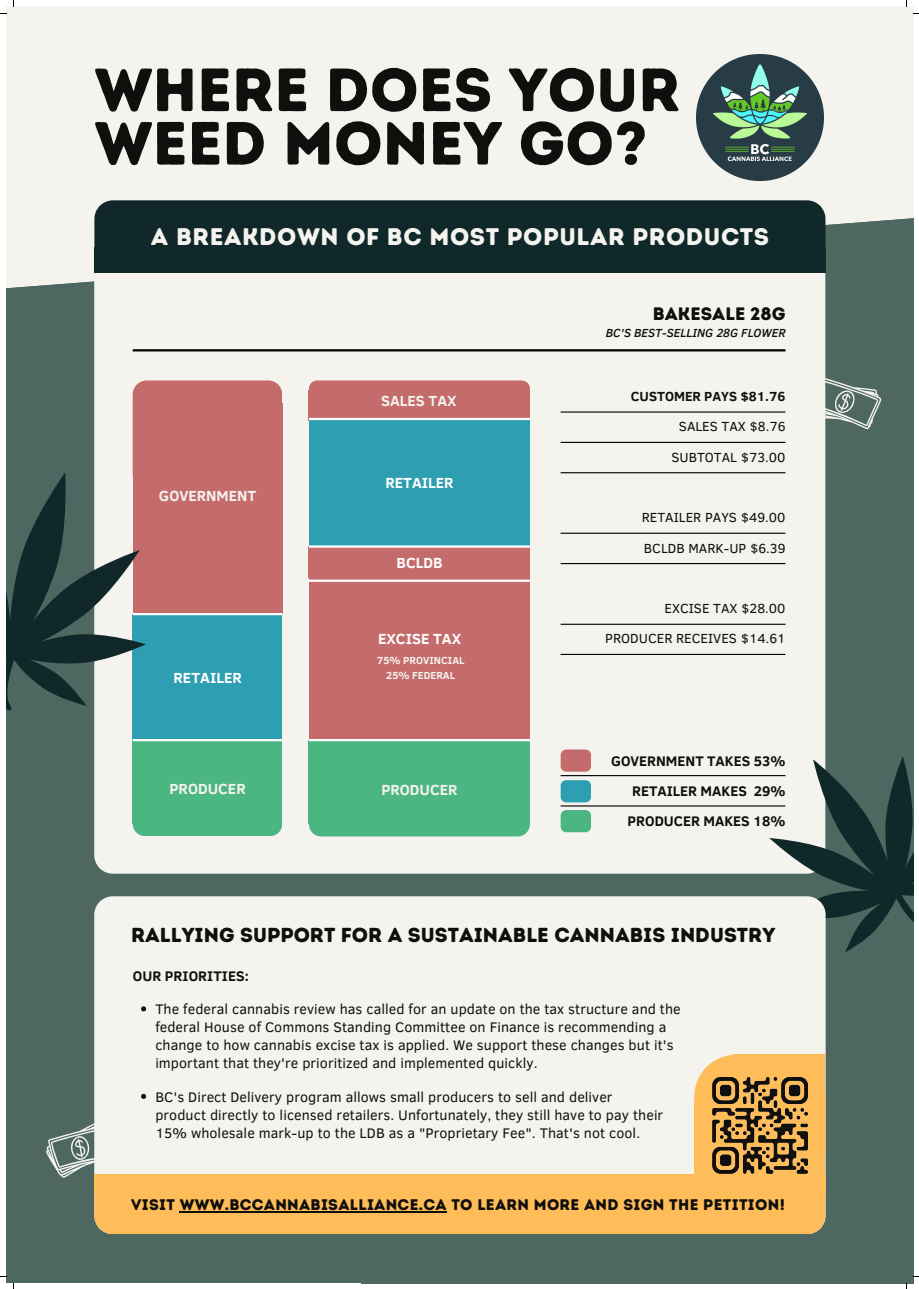
<style>
.page{position:relative;width:919px;height:1289px;background:#fff}
.page>*{position:absolute;margin:0;border:0;box-sizing:border-box;transform-origin:0 0}
.t1{font:60.82px/53.4px "Intro Rust Base";color:#100f0d}
.t2{font:24px "Intro Rust Base";letter-spacing:.025em;color:#f4f3ee}
.t3{font:20.25px "Intro Rust Base";color:#100f0d}
.t4{font:18px "Intro Rust Base";color:#100f0d}
.t5{font:15.38px "Intro Rust Base";letter-spacing:.02em;color:#100f0d}
.t6{font:700 15px "Clear Sans";color:#f4f3ee}
.t7{font:700 15px "Clear Sans";color:#fff}
.t8{font:14.25px/18px "Clear Sans";letter-spacing:.005em;color:#100f0d}
.t9{font:700 14.25px "Clear Sans";color:#100f0d}
.t10{font:13.5px "Clear Sans";color:#100f0d}
.t11{font:700 13.5px "Clear Sans";color:#100f0d}
.t12{font:italic 500 12px "Clear Sans";color:#100f0d}
.t13{font:700 10.5px "Clear Sans";color:#f4f3ee}
</style>
<div class="page">
<div style="left:6px;top:6px;width:907px;height:1276px;background:#4e6761"></div>
<div style="left:6px;top:6px;width:907px;height:298px;background:#f4f3ee"></div>
<div style="left:94px;top:273px;width:731px;height:600px;background:#f4f3ee"></div>
<hr style="left:133px;top:349px;width:652px;height:2px;background:#000">
<hr style="left:560px;top:411px;width:225px;height:1px;background:#000">
<hr style="left:560px;top:442px;width:225px;height:1px;background:#000">
<hr style="left:560px;top:472px;width:225px;height:1px;background:#000">
<hr style="left:560px;top:532px;width:225px;height:2px;background:#000">
<hr style="left:560px;top:563px;width:225px;height:1px;background:#000">
<hr style="left:560px;top:623px;width:225px;height:2px;background:#000">
<hr style="left:560px;top:654px;width:225px;height:1px;background:#000">
<hr style="left:560px;top:775px;width:225px;height:1px;background:#000">
<hr style="left:560px;top:805px;width:225px;height:1px;background:#000">
<svg style="left:802px;top:366px;width:80px;height:74px"></svg>
<svg style="left:750px;top:727px;width:163px;height:237px"></svg>
<div style="left:309px;top:391px;width:220px;height:30px;background:#c46b6b"></div>
<svg style="left:309px;top:380px;width:220px;height:11px"></svg>
<div style="left:309px;top:419px;width:220px;height:127px;background:#2e9eb2"></div>
<div style="left:309px;top:578px;width:220px;height:162px;background:#c46b6b"></div>
<div style="left:309px;top:546px;width:220px;height:32px;background:#c46b6b"></div>
<hr style="left:309px;top:418px;width:220px;height:2px;background:#fff">
<hr style="left:309px;top:545px;width:220px;height:2px;background:#fff">
<hr style="left:309px;top:579px;width:220px;height:3px;background:#fff">
<div style="left:133px;top:403px;width:149px;height:210px;background:#c46b6b"></div>
<div style="left:133px;top:380px;width:149px;height:108px;background:#c46b6b;border-radius:14px"></div>
<div style="left:133px;top:614px;width:149px;height:126px;background:#2e9eb2"></div>
<div style="left:133px;top:740px;width:149px;height:83px;background:#4cb683"></div>
<div style="left:133px;top:823px;width:149px;height:13px;background:#4cb683"></div>
<hr style="left:133px;top:613px;width:149px;height:2px;background:#fff">
<hr style="left:133px;top:739px;width:149px;height:2px;background:#fff">
<div style="left:94px;top:896px;width:731px;height:158px;background:#f4f3ee"></div>
<svg style="left:560px;top:780px;width:31px;height:22px"></svg>
<svg style="left:560px;top:810px;width:31px;height:22px"></svg>
<svg style="left:560px;top:749px;width:31px;height:22px"></svg>
<div style="left:309px;top:740px;width:220px;height:84px;background:#4cb683"></div>
<div style="left:309px;top:824px;width:220px;height:12px;background:#4cb683"></div>
<hr style="left:309px;top:739px;width:220px;height:2px;background:#fff">
<svg style="left:6px;top:428px;width:194px;height:330px"></svg>
<div style="left:94px;top:200px;width:731px;height:47px;background:#10282a"></div>
<div style="left:94px;top:247px;width:731px;height:26px;background:#10282a"></div>
<img style="left:696px;top:54px;width:127px;height:127px">
<svg style="left:141px;top:1006px;width:5px;height:5px"></svg>
<svg style="left:46px;top:1054px;width:779px;height:180px"></svg>
<p class="t1" style="left:95px;top:63px;width:587px">WHERE DOES YOUR<br>WEED MONEY GO?</p>
<p class="t2" style="left:151px;top:222px;width:619px">A BREAKDOWN OF BC MOST POPULAR PRODUCTS</p>
<p class="t4" style="left:652px;top:303px;width:134px">BAKESALE 28G</p>
<h5 class="t6" style="left:381px;top:389px;width:77px">SALES TAX</h5>
<p class="t6" style="left:159px;top:485px;width:99px">GOVERNMENT</p>
<p class="t7" style="left:173px;top:666px;width:70px">RETAILER</p>
<h5 class="t7" style="left:385px;top:472px;width:70px">RETAILER</h5>
<h5 class="t7" style="left:396px;top:552px;width:47px">BCLDB</h5>
<h5 class="t7" style="left:378px;top:628px;width:84px">EXCISE TAX</h5>
<p class="t13" style="left:376px;top:652px;width:89px">75% PROVINCIAL</p>
<p class="t13" style="left:386px;top:667px;width:70px">25% FEDERAL</p>
<p class="t6" style="left:169px;top:778px;width:78px">PRODUCER</p>
<h5 class="t6" style="left:381px;top:778px;width:78px">PRODUCER</h5>
<p class="t12" style="left:605px;top:324px;width:181px">BC'S BEST-SELLING 28G FLOWER</p>
<h1 class="t11" style="left:630px;top:386px;width:156px">CUSTOMER PAYS $81.76</h1>
<p class="t10" style="left:678px;top:417px;width:108px">SALES TAX $8.76</p>
<h2 class="t10" style="left:671px;top:447px;width:116px">SUBTOTAL $73.00</h2>
<p class="t10" style="left:641px;top:507px;width:145px">RETAILER PAYS $49.00</p>
<h4 class="t10" style="left:643px;top:538px;width:143px">BCLDB MARK-UP $6.39</h4>
<p class="t10" style="left:664px;top:598px;width:122px">EXCISE TAX $28.00</p>
<h5 class="t10" style="left:605px;top:629px;width:182px">PRODUCER RECEIVES $14.61</h5>
<h5 class="t9" style="left:611px;top:750px;width:176px">GOVERNMENT TAKES 53%</h5>
<h5 class="t9" style="left:632px;top:780px;width:155px">RETAILER MAKES 29%</h5>
<h5 class="t9" style="left:627px;top:811px;width:159px">PRODUCER MAKES 18%</h5>
<p class="t3" style="left:131px;top:923px;width:645px">RALLYING SUPPORT FOR A SUSTAINABLE CANNABIS INDUSTRY</p>
<p class="t9" style="left:133px;top:965px;width:117px">OUR PRIORITIES:</p>
<p class="t8" style="left:155px;top:999px;width:526px">The federal cannabis review has called for an update on the tax structure and the federal House of Commons Standing Committee on Finance is recommending a change to how cannabis excise tax is applied. We support these changes but it's important that they're prioritized and implemented quickly.</p>
<h5 class="t8" style="left:155px;top:1086px;width:509px">BC's Direct Delivery program allows small producers to sell and deliver product directly to licensed retailers. Unfortunately, they still have to pay their<br>15% wholesale mark-up to the LDB as a "Proprietary Fee". That's not cool.</h5>
<h5 class="t5" style="left:131px;top:1195px;width:655px">VISIT WWW.BCCANNABISALLIANCE.CA TO LEARN MORE AND SIGN THE PETITION!</h5>
</div>
